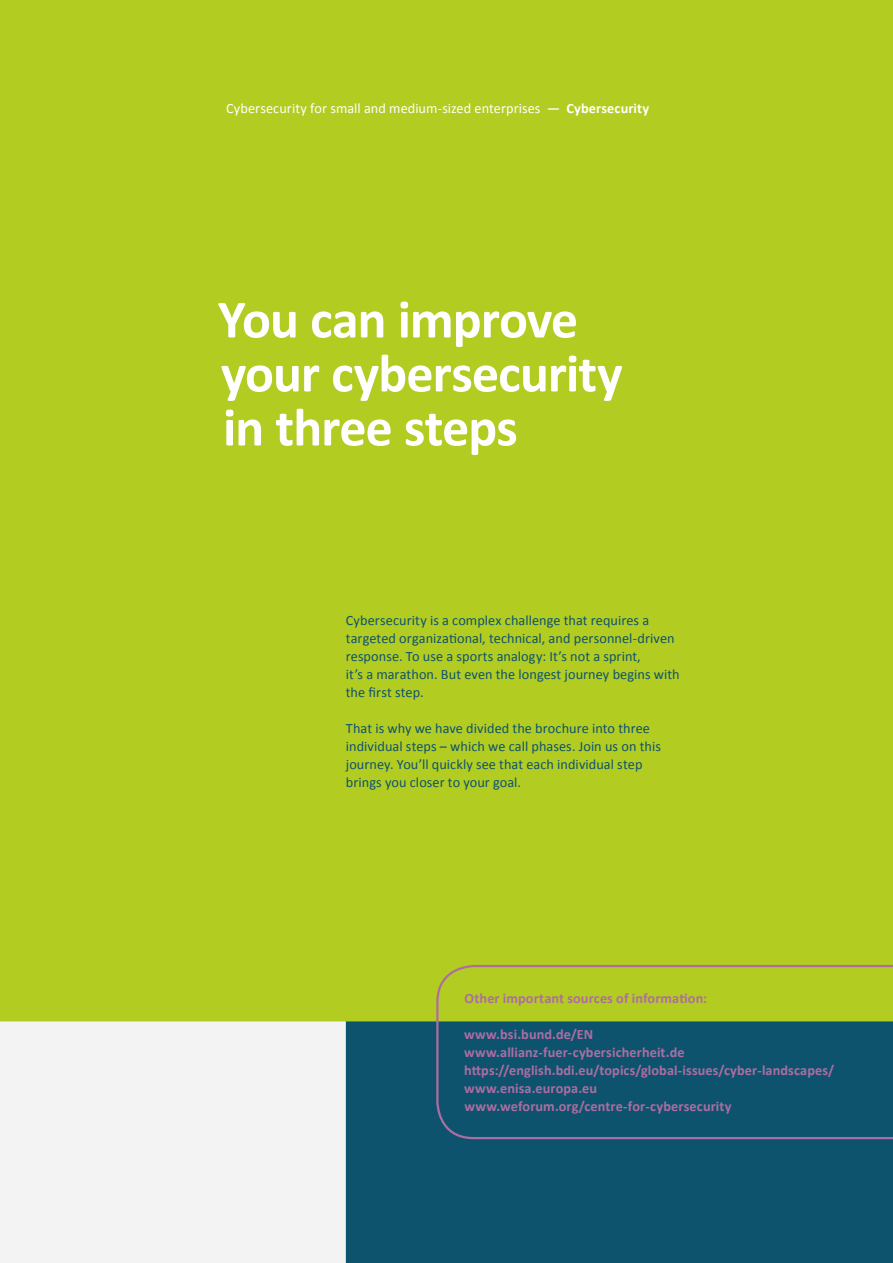
<style>
.page{position:relative;width:893px;height:1263px;background:#f3f3f3}
.page>*{position:absolute;margin:0;border:0;box-sizing:border-box;transform-origin:0 0}
.t1{font:700 54px/54px "Calibri";letter-spacing:-.02em;color:#fff}
.t2{font:14.25px/18px "Calibri";letter-spacing:.005em;color:#0d536e}
.t3{font:700 14.25px/18px "Calibri";letter-spacing:.01em;color:#ae6da1}
.t4{font:14.25px "Calibri";letter-spacing:.005em;color:#fff}
.s1{font-weight:700}
</style>
<div class="page">
<div style="left:346px;top:1021px;width:547px;height:242px;background:#0d536e"></div>
<div style="left:0;top:0;width:893px;height:1021px;background:#b3cc22"></div>
<svg style="left:435px;top:964px;width:458px;height:176px;background:#457957"></svg>
<p class="t4" style="left:226px;top:99px;width:425px">Cybersecurity for small and medium-sized enterprises <span class="s1">— Cybersecurity</span></p>
<h1 class="t1" style="left:218px;top:292px;width:406px">You can improve your cybersecurity in three steps</h1>
<p class="t2" style="left:346px;top:612px;width:335px">Cybersecurity is a complex challenge that requires a targeted organizational, technical, and personnel-driven response. To use a sports analogy: It’s not a sprint,<br>it’s a marathon. But even the longest journey begins with the first step.</p>
<p class="t2" style="left:346px;top:720px;width:317px">That is why we have divided the brochure into three individual steps – which we call phases. Join us on this journey. You’ll quickly see that each individual step brings you closer to your goal.</p>
<p class="t3" style="left:465px;top:990px;width:244px">Other important sources of information:</p>
<p class="t3" style="left:464px;top:1026px;width:372px">www.bsi.bund.de/EN<br>www.allianz-fuer-cybersicherheit.de https://english.bdi.eu/topics/global-issues/cyber-landscapes/ www.enisa.europa.eu www.weforum.org/centre-for-cybersecurity</p>
</div>
